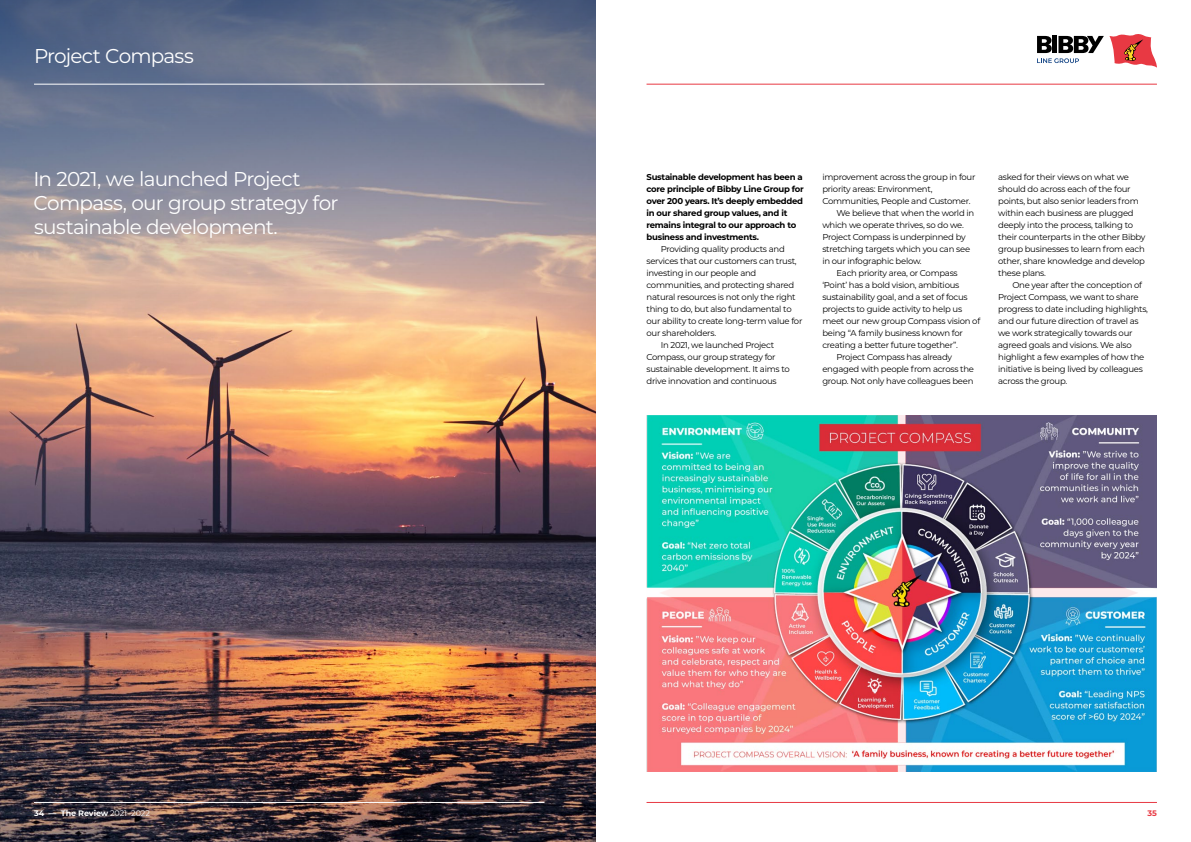
<style>
.page{position:relative;width:1191px;height:842px;background:#fff}
.page>*{position:absolute;margin:0;border:0;box-sizing:border-box;transform-origin:0 0}
.t1{font:20px/24px "Montserrat";letter-spacing:-.035em;color:#fff}
.Text_1{font:8.5px/12px "Montserrat";letter-spacing:-.03em;color:#000}
.Text_1-2{font:700 8.5px/12px "Montserrat";letter-spacing:-.03em;color:#000}
.Folios{font:700 8px "Montserrat";letter-spacing:-.01em;color:#fff}
.Folios-2{font:700 8px "Montserrat";color:#e83943}
.s1{font-weight:400}
</style>
<div class="page">
<img style="left:0;top:336px;width:595px;height:506px">
<svg style="left:0;top:0;width:595px;height:336px;background:#958e95"></svg>
<img style="left:646px;top:416px;width:510px;height:356px">
<hr style="left:646px;top:84px;width:511px;height:1px;background:#e83943">
<hr style="left:34px;top:802px;width:510px;height:1px;background:#fff">
<hr style="left:34px;top:84px;width:510px;height:1px;background:#fff">
<svg style="left:1037px;top:36px;width:66px;height:27px"></svg>
<svg style="left:1109px;top:34px;width:48px;height:34px"></svg>
<hr style="left:646px;top:802px;width:511px;height:1px;background:#e83943">
<h1 class="t1" style="left:34px;top:43px;width:161px">Project Compass</h1>
<p class="t1" style="left:33px;top:166px;width:307px">In 2021, we launched Project<br>Compass, our group strategy for sustainable development.</p>
<p class="Text_1-2" style="left:646px;top:171px;width:159px">Sustainable development has been a core principle of Bibby Line Group for over 200 years. It’s deeply embedded in our shared group values, and it remains integral to our approach to business and investments.</p>
<p class="Text_1" style="left:646px;top:243px;width:157px;text-indent:14px">Providing quality products and services that our customers can trust, investing in our people and communities, and protecting shared natural resources is not only the right thing to do, but also fundamental to our ability to create long-term value for our shareholders.</p>
<p class="Text_1" style="left:646px;top:339px;width:145px;text-indent:14px">In 2021, we launched Project<br>Compass, our group strategy for sustainable development. It aims to drive innovation and continuous</p>
<p class="Text_1" style="left:822px;top:171px;width:155px">improvement across the group in four priority areas: Environment,<br>Communities, People and Customer.</p>
<p class="Text_1" style="left:822px;top:207px;width:153px;text-indent:14px">We believe that when the world in which we operate thrives, so do we.<br>Project Compass is underpinned by stretching targets which you can see in our infographic below.</p>
<p class="Text_1" style="left:822px;top:267px;width:159px;text-indent:14px">Each priority area, or Compass ‘Point’ has a bold vision, ambitious sustainability goal, and a set of focus projects to guide activity to help us meet our new group Compass vision of being “A family business known for creating a better future together”.</p>
<p class="Text_1" style="left:822px;top:351px;width:153px;text-indent:14px">Project Compass has already engaged with people from across the group. Not only have colleagues been</p>
<p class="Text_1" style="left:998px;top:171px;width:149px">asked for their views on what we should do across each of the four points, but also senior leaders from within each business are plugged deeply into the process, talking to their counterparts in the other Bibby group businesses to learn from each other, share knowledge and develop these plans.</p>
<p class="Text_1" style="left:998px;top:279px;width:151px;text-indent:14px">One year after the conception of Project Compass, we want to share progress to date including highlights, and our future direction of travel as we work strategically towards our agreed goals and visions. We also highlight a few examples of how the initiative is being lived by colleagues across the group.</p>
<p class="Folios" style="left:34px;top:807px;width:117px">34 — The Review <span class="s1">2021–2022</span></p>
<p class="Folios-2" style="left:1147px;top:807px;width:11px">35</p>
</div>
